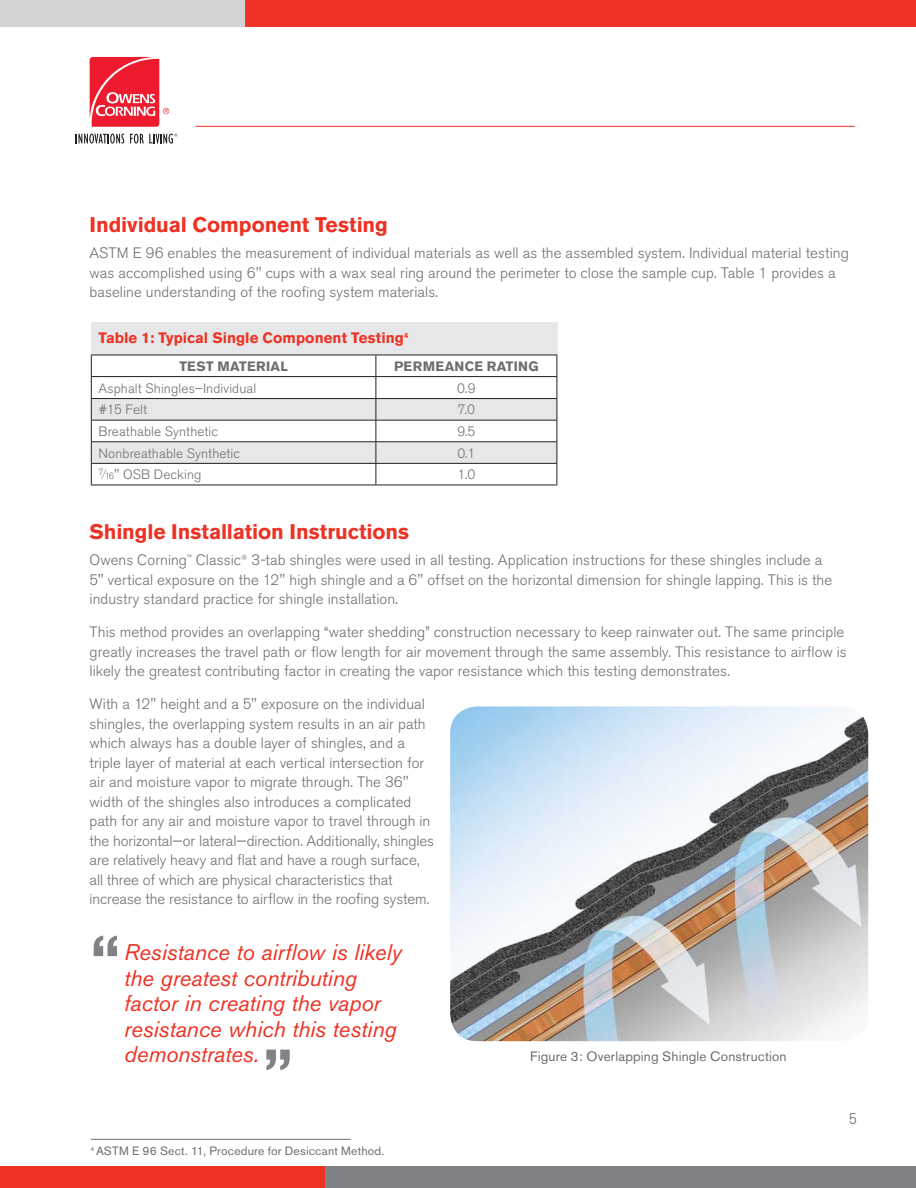
<style>
.page{position:relative;width:916px;height:1188px;background:#fff}
.page>*{position:absolute;margin:0;border:0;box-sizing:border-box;transform-origin:0 0}
.t1{font:700 60px "Akzidenz Grotesk BE";color:#808285}
.t2{font:italic 22.5px/25.5px "Akzidenz Grotesk BE";color:#ee3224}
.t3{font:700 21px "Akzidenz Grotesk BE";letter-spacing:-.005em;color:#ee3224}
.t4{font:300 15px/19.5px "Akzidenz Grotesk BE";color:#6d6e70}
.t5{font:700 15px "Akzidenz Grotesk BE";color:#ee3224}
.t6{font:300 15px "Glypha";color:#58595b}
.t7{font:300 13.5px "Akzidenz Grotesk BE";letter-spacing:.01em;color:#6d6e70}
.t8{font:13.5px "Akzidenz Grotesk BE";letter-spacing:.01em;color:#6d6e70}
.t9{font:700 13.5px "Akzidenz Grotesk BE";letter-spacing:.025em;color:#6d6e70}
.t10{font:12px "Akzidenz Grotesk BE";letter-spacing:.02em;color:#6d6e70}
.s1{font-size:9px}
</style>
<div class="page">
<div style="left:242px;top:0;width:673px;height:26px;background:#ee3224"></div>
<div style="left:0;top:1167px;width:325px;height:21px;background:#ee3224"></div>
<div style="left:325px;top:1167px;width:590px;height:21px;background:#808285"></div>
<hr style="left:195px;top:126px;width:659px;height:1px;background:#ee3224">
<div style="left:0;top:0;width:244px;height:26px;background:#d1d3d4"></div>
<svg style="left:89px;top:57px;width:80px;height:70px"></svg>
<svg style="left:76px;top:134px;width:48px;height:10px"></svg>
<svg style="left:130px;top:134px;width:47px;height:10px"></svg>
<div style="left:30px;top:111px;width:28px;height:28px;border:2px solid #fff;border-radius:50%"></div>
<div style="left:30px;top:1054px;width:28px;height:29px;border:2px solid #fff;border-radius:50%"></div>
<div style="left:30px;top:583px;width:28px;height:28px;border:2px solid #fff;border-radius:50%"></div>
<div style="left:91px;top:322px;width:466px;height:33px;background:#e6e7e8"></div>
<hr style="left:91px;top:485px;width:466px;height:1px;background:#231f20">
<svg style="left:91px;top:355px;width:466px;height:130px"></svg>
<hr style="left:91px;top:1139px;width:259px;height:1px;background:#6d6e70">
<img style="left:450px;top:706px;width:417px;height:335px;border-radius:27px">
<h3 class="t3" style="left:89px;top:217px;width:299px">Individual Component Testing</h3>
<p class="t4" style="left:89px;top:245px;width:760px">ASTM E 96 enables the measurement of individual materials as well as the assembled system. Individual material testing was accomplished using 6" cups with a wax seal ring around the perimeter to close the sample cup. Table 1 provides a baseline understanding of the roofing system materials.</p>
<p class="t5" style="left:98px;top:333px;width:311px">Table 1: Typical Single Component Testing<sup>4</sup></p>
<p class="t9" style="left:179px;top:361px;width:110px">TEST MATERIAL</p>
<p class="t9" style="left:394px;top:361px;width:146px">PERMEANCE RATING</p>
<p class="t7" style="left:98px;top:383px;width:159px">Asphalt Shingles–Individual</p>
<p class="t7" style="left:457px;top:383px;width:20px">0.9</p>
<p class="t7" style="left:98px;top:405px;width:50px">#15 Felt</p>
<p class="t7" style="left:457px;top:405px;width:19px">7.0</p>
<p class="t7" style="left:98px;top:426px;width:121px">Breathable Synthetic</p>
<p class="t7" style="left:457px;top:426px;width:19px">9.5</p>
<p class="t7" style="left:98px;top:448px;width:143px">Nonbreathable Synthetic</p>
<p class="t7" style="left:457px;top:448px;width:20px">0.1</p>
<p class="t7" style="left:98px;top:470px;width:104px"><sup>7</sup>⁄<span class="s1">16</span>" OSB Decking</p>
<p class="t7" style="left:457px;top:470px;width:20px">1.0</p>
<h3 class="t3" style="left:89px;top:524px;width:321px">Shingle Installation Instructions</h3>
<p class="t4" style="left:89px;top:552px;width:743px">Owens Corning<sup>™</sup> Classic<sup>®</sup> 3-tab shingles were used in all testing. Application instructions for these shingles include a<br>5" vertical exposure on the 12" high shingle and a 6" offset on the horizontal dimension for shingle lapping. This is the industry standard practice for shingle installation.</p>
<p class="t4" style="left:89px;top:624px;width:758px">This method provides an overlapping “water shedding” construction necessary to keep rainwater out. The same principle greatly increases the travel path or flow length for air movement through the same assembly. This resistance to airflow is likely the greatest contributing factor in creating the vapor resistance which this testing demonstrates.</p>
<p class="t4" style="left:89px;top:696px;width:346px">With a 12" height and a 5" exposure on the individual shingles, the overlapping system results in an air path which always has a double layer of shingles, and a triple layer of material at each vertical intersection for air and moisture vapor to migrate through. The 36" width of the shingles also introduces a complicated path for any air and moisture vapor to travel through in the horizontal—or lateral—direction. Additionally, shingles are relatively heavy and flat and have a rough surface, all three of which are physical characteristics that increase the resistance to airflow in the roofing system.</p>
<h2 class="t2" style="left:124px;top:942px;width:279px">Resistance to airflow is likely the greatest contributing factor in creating the vapor resistance which this testing demonstrates.</h2>
<h1 class="t1" style="left:91px;top:936px;width:30px">“</h1>
<h1 class="t1" style="left:292px;top:1070px;width:30px;rotate:-180deg">“</h1>
<p class="t8" style="left:530px;top:1051px;width:258px">Figure 3: Overlapping Shingle Construction</p>
<p class="t10" style="left:91px;top:1147px;width:295px"><sup>4</sup> ASTM E 96 Sect. 11, Procedure for Desiccant Method.</p>
<p class="t6" style="left:848px;top:1113px;width:9px">5</p>
</div>
